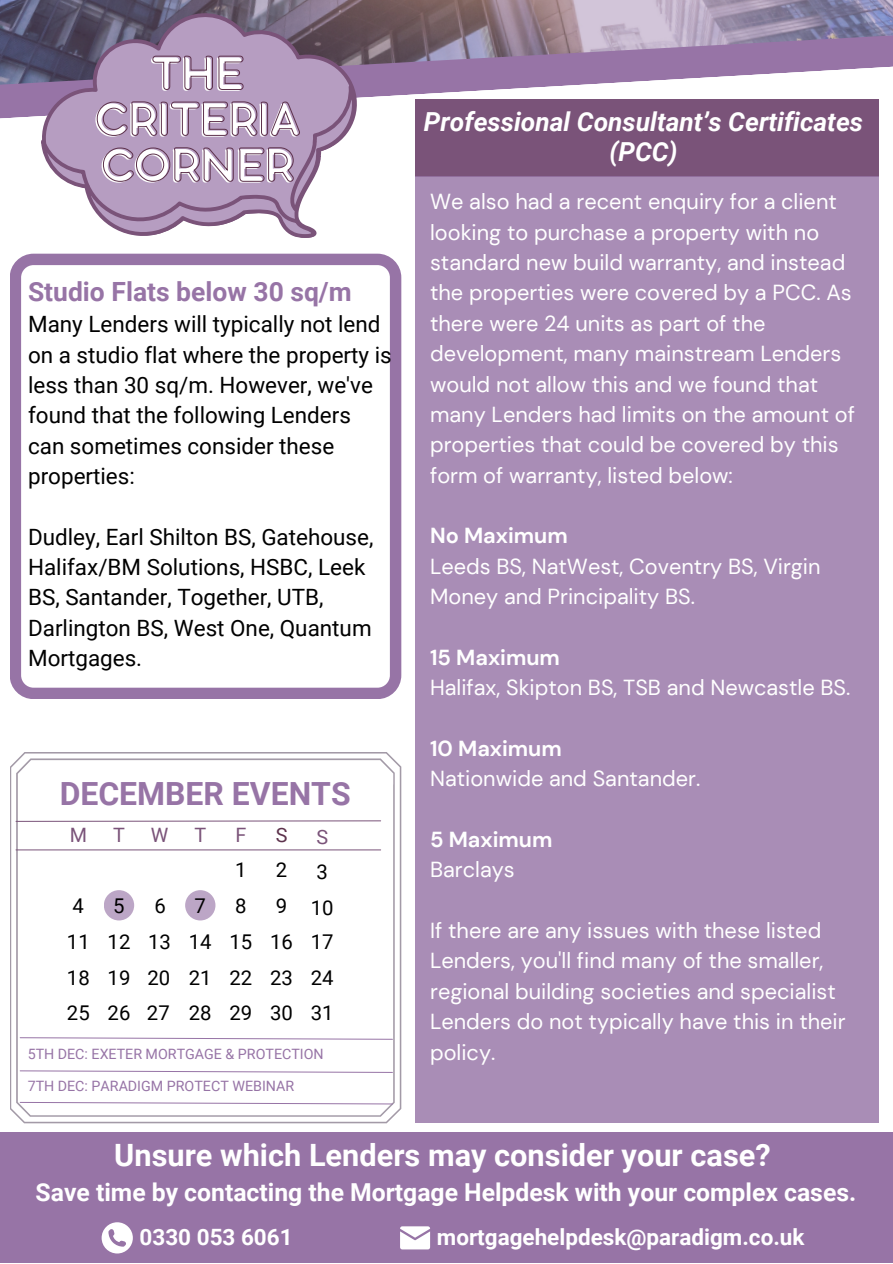
<style>
.page{position:relative;width:893px;height:1264px;background:#fff}
.page>*{position:absolute;margin:0;border:0;box-sizing:border-box;transform-origin:0 0}
.t1{font:51.9px/45.9px "Bubbleboddy Neue";color:#fff;text-align:center}
.t2{font:700 31.95px "Roboto";color:#9774a6}
.t3{font:700 30.75px "Roboto";color:#fff}
.t4{font:700 26.4px "Roboto";color:#9774a6}
.t5{font:italic 700 26.25px/30.3px "Roboto";color:#fff;text-align:center}
.t6{font:700 24.75px "Roboto";color:#fff}
.t7{font:22.5px/30.3px "Roboto";color:#000}
.t8{font:700 22.5px "Roboto";color:#fff}
.t9{font:21.75px/30.3px "DM Sans";color:#fff}
.t10{font:700 21.75px "DM Sans";color:#fff}
.t11{font:20.25px "Roboto";color:#000}
.t12{font:19.8px "Roboto";color:#7a5379}
.t13{font:19.8px "Roboto";color:#5d324c}
.t14{font:14.25px "Roboto";color:#9774a6}
</style>
<div class="page">
<svg style="left:0;top:92px;width:879px;height:27px"></svg>
<img style="left:0;top:0;width:892px;height:92px">
<svg style="left:22px;top:0;width:361px;height:254px"></svg>
<svg style="left:40px;top:87px;width:276px;height:167px"></svg>
<div style="left:0;top:1132px;width:892px;height:130px;background:#9774a6"></div>
<svg style="left:102px;top:1222px;width:31px;height:31px"></svg>
<svg style="left:400px;top:1226px;width:30px;height:23px"></svg>
<svg style="left:10px;top:254px;width:391px;height:445px"></svg>
<div style="left:415px;top:99px;width:463px;height:77px;background:#7a5379"></div>
<div style="left:415px;top:176px;width:463px;height:947px;background:#a98db6"></div>
<svg style="left:10px;top:752px;width:391px;height:371px"></svg>
<svg style="left:96px;top:55px;width:280px;height:157px;background:#b49cbc"></svg>
<div style="left:104px;top:890px;width:30px;height:30px;background:#bca6c6;border-radius:50%"></div>
<svg style="left:15px;top:819px;width:366px;height:3px"></svg>
<hr style="left:16px;top:849px;width:364px;height:1px;background:#7a5379">
<svg style="left:19px;top:1036px;width:374px;height:4px"></svg>
<div style="left:185px;top:890px;width:30px;height:30px;background:#bca6c6;border-radius:50%"></div>
<svg style="left:19px;top:1069px;width:374px;height:4px"></svg>
<svg style="left:19px;top:1101px;width:374px;height:3px"></svg>
<p class="t1" style="left:94px;top:55px;width:206px">THE<br>CRITERIA<br>CORNER</p>
<p class="t4" style="left:28px;top:276px;width:325px">Studio Flats below 30 sq/m</p>
<p class="t7" style="left:28px;top:309px;width:365px">Many Lenders will typically not lend on a studio flat where the property is less than 30 sq/m. However, we've found that the following Lenders can sometimes consider these properties:</p>
<p class="t7" style="left:28px;top:522px;width:347px">Dudley, Earl Shilton BS, Gatehouse,<br>Halifax/BM Solutions, HSBC, Leek<br>BS, Santander, Together, UTB,<br>Darlington BS, West One, Quantum<br>Mortgages.</p>
<p class="t2" style="left:60px;top:775px;width:292px">DECEMBER EVENTS</p>
<p class="t12" style="left:70px;top:823px;width:19px">M</p>
<p class="t12" style="left:113px;top:823px;width:13px">T</p>
<p class="t12" style="left:151px;top:823px;width:19px">W</p>
<p class="t11" style="left:73px;top:894px;width:13px">4</p>
<p class="t11" style="left:113px;top:894px;width:13px">5</p>
<p class="t11" style="left:155px;top:894px;width:13px">6</p>
<p class="t11" style="left:67px;top:930px;width:24px">11</p>
<p class="t11" style="left:108px;top:930px;width:24px">12</p>
<p class="t11" style="left:148px;top:930px;width:24px">13</p>
<p class="t11" style="left:67px;top:965px;width:24px">18</p>
<p class="t11" style="left:67px;top:1001px;width:24px">25</p>
<p class="t11" style="left:108px;top:965px;width:24px">19</p>
<p class="t11" style="left:108px;top:1001px;width:24px">26</p>
<p class="t11" style="left:147px;top:965px;width:24px">20</p>
<p class="t11" style="left:147px;top:1001px;width:24px">27</p>
<p class="t12" style="left:194px;top:823px;width:13px">T</p>
<p class="t11" style="left:194px;top:894px;width:13px">7</p>
<p class="t11" style="left:189px;top:930px;width:24px">14</p>
<p class="t11" style="left:189px;top:965px;width:24px">21</p>
<p class="t11" style="left:189px;top:1001px;width:24px">28</p>
<p class="t12" style="left:235px;top:823px;width:12px">F</p>
<p class="t11" style="left:235px;top:858px;width:13px">1</p>
<p class="t11" style="left:235px;top:894px;width:13px">8</p>
<p class="t11" style="left:229px;top:930px;width:24px">15</p>
<p class="t11" style="left:229px;top:965px;width:24px">22</p>
<p class="t11" style="left:229px;top:1001px;width:24px">29</p>
<p class="t13" style="left:276px;top:823px;width:13px">S</p>
<p class="t11" style="left:276px;top:858px;width:13px">2</p>
<p class="t11" style="left:276px;top:894px;width:13px">9</p>
<p class="t11" style="left:270px;top:930px;width:24px">16</p>
<p class="t11" style="left:270px;top:965px;width:24px">23</p>
<p class="t11" style="left:270px;top:1001px;width:24px">30</p>
<p class="t12" style="left:316px;top:825px;width:13px">S</p>
<p class="t11" style="left:316px;top:860px;width:13px">3</p>
<p class="t11" style="left:311px;top:896px;width:24px">10</p>
<p class="t11" style="left:311px;top:930px;width:24px">17</p>
<p class="t11" style="left:311px;top:965px;width:24px">24</p>
<p class="t11" style="left:311px;top:1001px;width:24px">31</p>
<p class="t14" style="left:28px;top:1045px;width:297px">5TH DEC: EXETER MORTGAGE &amp; PROTECTION</p>
<p class="t14" style="left:28px;top:1078px;width:268px">7TH DEC: PARADIGM PROTECT WEBINAR</p>
<p class="t5" style="left:424px;top:107px;width:440px">Professional Consultant’s Certificates (PCC)</p>
<p class="t9" style="left:430px;top:187px;width:426px">We also had a recent enquiry for a client looking to purchase a property with no standard new build warranty, and instead the properties were covered by a PCC. As there were 24 units as part of the development, many mainstream Lenders would not allow this and we found that many Lenders had limits on the amount of properties that could be covered by this form of warranty, listed below:</p>
<p class="t10" style="left:430px;top:522px;width:139px">No Maximum</p>
<p class="t9" style="left:430px;top:551px;width:392px">Leeds BS, NatWest, Coventry BS, Virgin<br>Money and Principality BS.</p>
<p class="t10" style="left:430px;top:643px;width:131px">15 Maximum</p>
<p class="t9" style="left:430px;top:672px;width:422px">Halifax, Skipton BS, TSB and Newcastle BS.</p>
<p class="t10" style="left:430px;top:734px;width:133px">10 Maximum</p>
<p class="t9" style="left:430px;top:763px;width:271px">Nationwide and Santander.</p>
<p class="t10" style="left:430px;top:825px;width:124px">5 Maximum</p>
<p class="t9" style="left:430px;top:854px;width:86px">Barclays</p>
<p class="t9" style="left:430px;top:915px;width:417px">If there are any issues with these listed Lenders, you'll find many of the smaller, regional building societies and specialist Lenders do not typically have this in their policy.</p>
<p class="t3" style="left:114px;top:1137px;width:658px">Unsure which Lenders may consider your case?</p>
<p class="t6" style="left:36px;top:1177px;width:822px">Save time by contacting the Mortgage Helpdesk with your complex cases.</p>
<p class="t8" style="left:140px;top:1224px;width:154px">0330 053 6061</p>
<p class="t8" style="left:437px;top:1224px;width:369px">mortgagehelpdesk@paradigm.co.uk</p>
</div>
